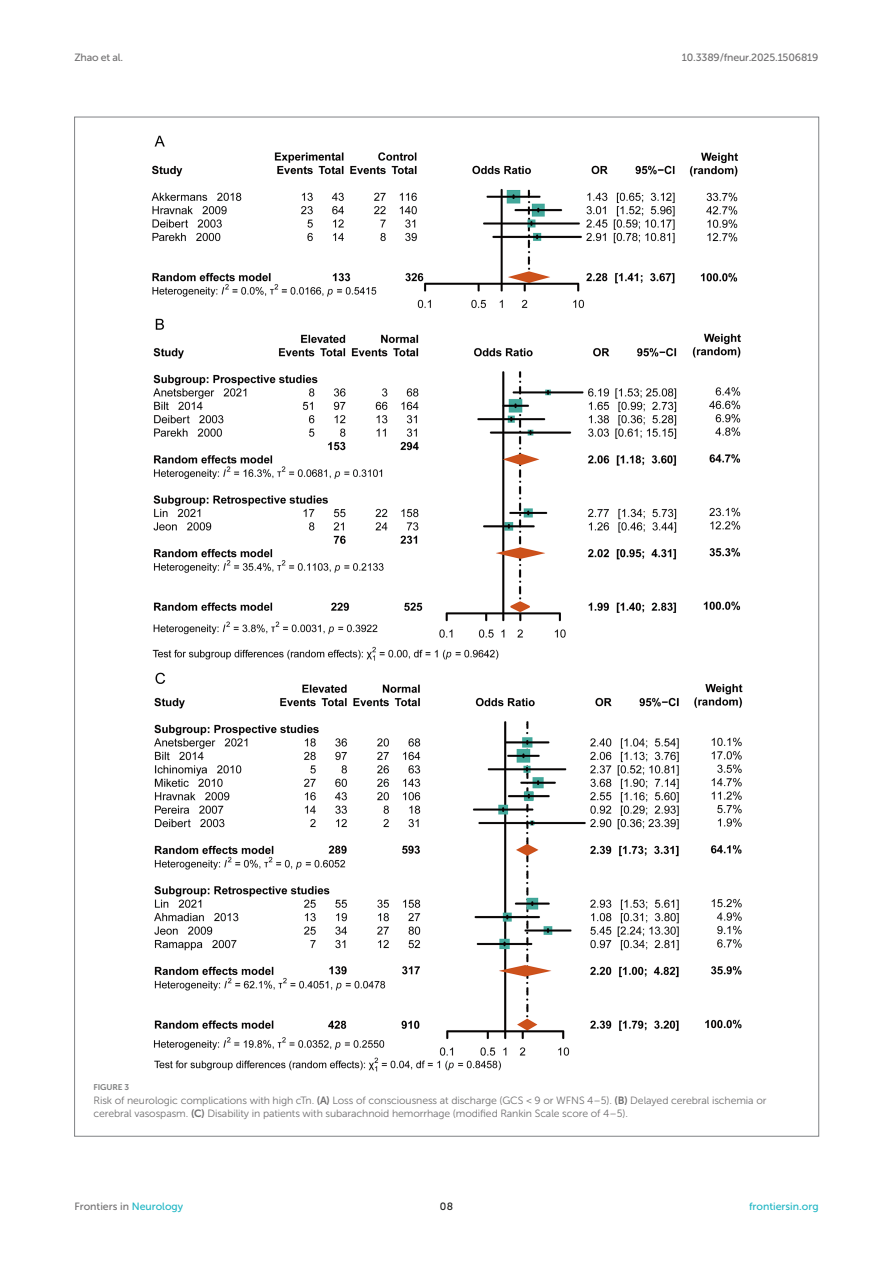
<style>
.page{position:relative;width:893px;height:1263px;background:#fff}
.page>*{position:absolute;margin:0;border:0;box-sizing:border-box;transform-origin:0 0}
.FIG_LEG{font:10.5px/13.5px "Museo Sans 300";letter-spacing:-.01em;color:#706f70}
.t1{font:10.5px "Museo Sans 500";letter-spacing:-.015em;color:#706f70}
.t2{font:10.5px "Museo Sans 500";color:#1db5c3}
.t3{font:10.5px "Museo Sans 500";color:#1b1c1b}
.FIG_HD{font:8.25px "Museo Sans 700";letter-spacing:-.01em;color:#7e7f7f}
.s1{font-family:"Museo Sans 700"}
.s2{color:#1db5c3}
</style>
<div class="page">
<img style="left:151px;top:136px;width:591px;height:935px">
<p class="t1" style="left:74px;top:51px;width:50px">Zhao et al.</p>
<p class="t1" style="left:682px;top:51px;width:138px">10.3389/fneur.2025.1506819</p>
<p class="FIG_HD" style="left:94px;top:1083px;width:37px">FIGURE 3</p>
<p class="FIG_LEG" style="left:94px;top:1093px;width:674px">Risk of neurologic complications with high cTn. <span class="s1">(A)</span> Loss of consciousness at discharge (GCS &lt; 9 or WFNS 4–5). <span class="s1">(B)</span> Delayed cerebral ischemia or cerebral vasospasm. <span class="s1">(C)</span> Disability in patients with subarachnoid hemorrhage (modified Rankin Scale score of 4–5).</p>
<p class="t1" style="left:74px;top:1200px;width:110px">Frontiers in <span class="s2">Neurology</span></p>
<p class="t3" style="left:440px;top:1200px;width:15px">08</p>
<p class="t2" style="left:749px;top:1200px;width:71px">frontiersin.org</p>
</div>
